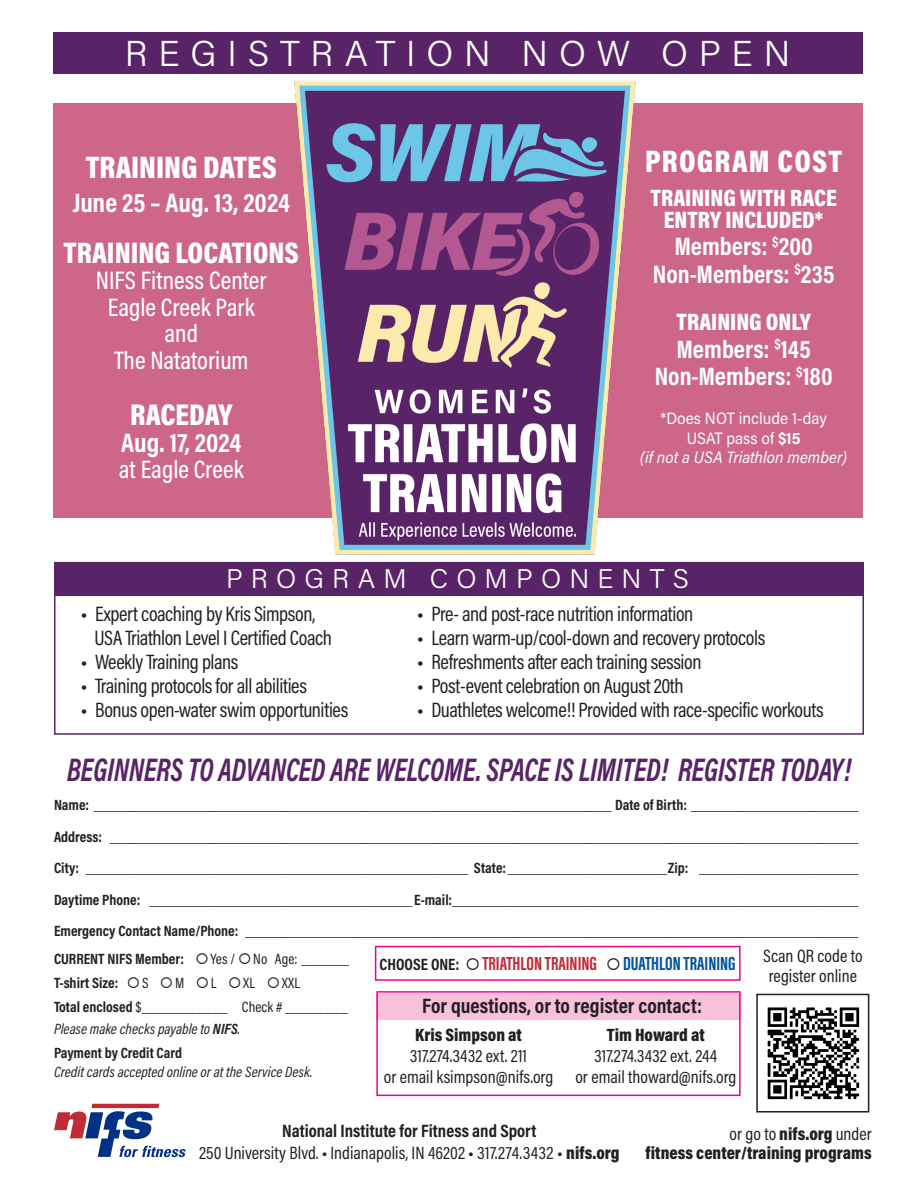
<style>
.page{position:relative;width:918px;height:1188px;background:#fff}
.page>*{position:absolute;margin:0;border:0;box-sizing:border-box;transform-origin:0 0}
.t1{font:300 36px "Acumin Pro";letter-spacing:.3em;color:#fff}
.t2{font:italic 700 33px "Acumin Pro Cond";letter-spacing:-.005em;color:#582467;scale:.85 1}
.t3{font:900 31.5px "Acumin Pro Cond";letter-spacing:.01em;color:#fff}
.t4{font:900 31.5px "Acumin Pro Cond";letter-spacing:.04em;color:#fff}
.t5{font:900 30.3px "Acumin Pro Cond";letter-spacing:-.005em;color:#fff}
.t6{font:900 30px "Acumin Pro Cond";color:#fff}
.t7{font:700 27px "Acumin Pro Cond";color:#fff}
.t8{font:300 27px "Acumin Pro";letter-spacing:.3em;color:#fff}
.t9{font:500 25.5px/26.4px "Acumin Pro Cond";color:#fff;text-align:center}
.t10{font:700 25.5px "Acumin Pro Cond";color:#fff}
.t11{font:900 24px/21.6px "Acumin Pro Cond";color:#fff;text-align:center}
.t12{font:21px/24px "Acumin Pro Cond";letter-spacing:-.02em;color:#231f20}
.t13{font:700 21px "Acumin Pro Cond";color:#231f20}
.t14{font:700 19.5px "Acumin Pro Extra Cond";color:#bf2b37}
.t15{font:18px/21px "Acumin Pro Cond";color:#231f20;text-align:center}
.t16{font:900 18px/18.6px "Acumin Pro Cond";color:#231f20;text-align:right}
.t17{font:16.5px/19.8px "Acumin Pro Semi Cond";color:#fff;text-align:center}
.t18{font:15px "Acumin Pro";color:#231f20}
.t19{font:15px/21.6px "Acumin Pro Cond";color:#231f20}
.t20{font:italic 15px/19.5px "Acumin Pro Cond";color:#231f20}
.t21{font:700 15px/24px "Acumin Pro Cond";color:#231f20}
.s1{font-weight:700}
.s2{font-style:italic}
.s3{font-family:"Myriad Pro"}
.s4{font-family:"Acumin Pro Cond";font-weight:700}
.s5{font-weight:400}
.s6{font-family:"Acumin Pro";font-weight:400}
.s7{font-weight:700;font-style:italic}
.s8{font-weight:700;font-style:normal}
.s9{font-family:"Acumin Pro Cond";font-size:16.5px;color:#231f20}
.s10{color:#231f20}
.s11{color:#01529a}
.s12{font-weight:900}
</style>
<div class="page">
<div style="left:53px;top:104px;width:810px;height:414px;background:#cd6687"></div>
<img style="left:283px;top:73px;width:366px;height:489px">
<div style="left:376px;top:993px;width:365px;height:27px;background:#f7c1d9"></div>
<div style="left:54px;top:563px;width:810px;height:32px;background:#582467"></div>
<div style="left:54px;top:562px;width:810px;height:173px;border:2px solid #582467"></div>
<div style="left:53px;top:32px;width:810px;height:41px;background:#582467"></div>
<svg style="left:54px;top:1104px;width:132px;height:53px"></svg>
<div style="left:376px;top:991px;width:365px;height:105px;border:2px solid #ed028c"></div>
<img style="left:767px;top:1007px;width:93px;height:93px">
<div style="left:756px;top:994px;width:113px;height:119px;border:2px solid #231f20"></div>
<div style="left:375px;top:946px;width:366px;height:35px;border:2px solid #ed028c"></div>
<p class="t1" style="left:125px;top:29px;width:667px">REGISTRATION NOW OPEN</p>
<p class="t3" style="left:86px;top:146px;width:193px">TRAINING DATES</p>
<p class="t7" style="left:73px;top:185px;width:219px">June 25 – Aug. 13, 2024</p>
<p class="t6" style="left:64px;top:233px;width:237px">TRAINING LOCATIONS</p>
<p class="t9" style="left:96px;top:267px;width:172px">NIFS Fitness Center<br>Eagle Creek Park and<br>The Natatorium</p>
<p class="t5" style="left:130px;top:395px;width:104px">RACEDAY</p>
<p class="t7" style="left:121px;top:425px;width:122px">Aug. 17, 2024</p>
<p class="t9" style="left:119px;top:456px;width:126px">at Eagle Creek</p>
<p class="t4" style="left:645px;top:140px;width:199px">PROGRAM COST</p>
<p class="t11" style="left:651px;top:187px;width:188px">TRAINING WITH RACE<br>ENTRY INCLUDED*</p>
<p class="t10" style="left:675px;top:230px;width:140px">Members: <sup>$</sup>200</p>
<p class="t10" style="left:653px;top:257px;width:183px">Non-Members: <sup>$</sup>235</p>
<p class="t11" style="left:677px;top:310px;width:136px">TRAINING ONLY</p>
<p class="t10" style="left:677px;top:332px;width:136px">Members: <sup>$</sup>145</p>
<p class="t10" style="left:655px;top:360px;width:180px">Non-Members: <sup>$</sup>180</p>
<p class="t17" style="left:640px;top:407px;width:209px">*Does NOT include 1-day<br>USAT pass of <span class="s1">$15<br></span><span class="s2">(if not a USA Triathlon member)</span></p>
<p class="t8" style="left:226px;top:560px;width:464px">PROGRAM COMPONENTS</p>
<p class="t12" style="left:417px;top:602px;width:277px"><span class="s3">•</span> Pre- and post-race nutrition information</p>
<p class="t12" style="left:417px;top:626px;width:349px"><span class="s3">•</span> Learn warm-up/cool-down and recovery protocols</p>
<p class="t12" style="left:417px;top:650px;width:286px"><span class="s3">•</span> Refreshments after each training session</p>
<p class="t12" style="left:417px;top:674px;width:268px"><span class="s3">•</span> Post-event celebration on August 20th</p>
<p class="t12" style="left:417px;top:698px;width:408px"><span class="s3">•</span> Duathletes welcome!! Provided with race-specific workouts</p>
<p class="t2" style="left:67px;top:748px;width:924px">BEGINNERS TO ADVANCED ARE WELCOME. SPACE IS LIMITED! REGISTER TODAY!</p>
<p class="t12" style="left:95px;top:602px;width:239px;text-indent:-14px"><span class="s3">•</span> Expert coaching by Kris Simpson,<br>USA Triathlon Level I Certified Coach</p>
<p class="t12" style="left:81px;top:650px;width:159px"><span class="s3">•</span> Weekly Training plans</p>
<p class="t12" style="left:81px;top:674px;width:227px"><span class="s3">•</span> Training protocols for all abilities</p>
<p class="t12" style="left:81px;top:698px;width:269px"><span class="s3">•</span> Bonus open-water swim opportunities</p>
<p class="t18" style="left:54px;top:795px;width:806px"><span class="s4">Name:</span> _________________________________________________________________ <span class="s4">Date of Birth:</span> _____________________</p>
<p class="t18" style="left:54px;top:826px;width:806px"><span class="s4">Address:</span> ______________________________________________________________________________________________</p>
<p class="t18" style="left:54px;top:858px;width:806px"><span class="s4">City:</span> ________________________________________________ <span class="s4">State:</span>____________________<span class="s4">Zip:</span> ____________________</p>
<p class="t18" style="left:54px;top:889px;width:806px"><span class="s4">Daytime Phone:</span> _________________________________<span class="s4">E-mail:</span>___________________________________________________</p>
<p class="t18" style="left:54px;top:921px;width:806px"><span class="s4">Emergency Contact Name/Phone:</span> _____________________________________________________________________________</p>
<p class="t21" style="left:54px;top:946px;width:297px">CURRENT NIFS Member: ○<span class="s5">Yes /</span> ○<span class="s5">No Age:</span> <span class="s6">______<br></span>T-shirt Size: ○<span class="s5">S</span> ○<span class="s5">M</span> ○<span class="s5">L</span> ○<span class="s5">XL</span> ○<span class="s5">XXL</span></p>
<p class="t19" style="left:54px;top:996px;width:295px"><span class="s1">Total enclosed</span> $___________ Check # ________<br><span class="s2">Please make checks payable to</span> <span class="s7">NIFS</span><span class="s2">.</span></p>
<p class="t20" style="left:54px;top:1042px;width:260px"><span class="s8">Payment by Credit Card<br></span>Credit cards accepted online or at the Service Desk.</p>
<p class="t15" style="left:763px;top:945px;width:101px">Scan QR code to</p>
<p class="t15" style="left:769px;top:965px;width:90px">register online</p>
<p class="t14" style="left:380px;top:952px;width:358px"><span class="s9">CHOOSE ONE:</span> <span class="s10">○</span>TRIATHLON TRAINING <span class="s10">○</span><span class="s11">DUATHLON TRAINING</span></p>
<p class="t13" style="left:422px;top:992px;width:282px">For questions, or to register contact:</p>
<p class="t15" style="left:410px;top:1024px;width:118px;text-align:left"><span class="s12">Kris Simpson at<br></span>317.274.3432 ext. 211</p>
<p class="t15" style="left:384px;top:1066px;width:171px">or email ksimpson@nifs.org</p>
<p class="t15" style="left:595px;top:1024px;width:124px"><span class="s12">Tim Howard at<br></span>317.274.3432 ext. 244</p>
<p class="t15" style="left:575px;top:1066px;width:162px">or email thoward@nifs.org</p>
<p class="t15" style="left:199px;top:1120px;width:422px;line-height:21.6px"><span class="s1">National Institute for Fitness and Sport<br></span>250 University Blvd. <span class="s3">•</span> Indianapolis, IN 46202 <span class="s3">•</span> 317.274.3432 <span class="s3">•</span> <span class="s12">nifs.org</span></p>
<p class="t16" style="left:646px;top:1124px;width:228px"><span class="s5">or go to</span> nifs.org <span class="s5">under<br></span>fitness center/training programs</p>
</div>
